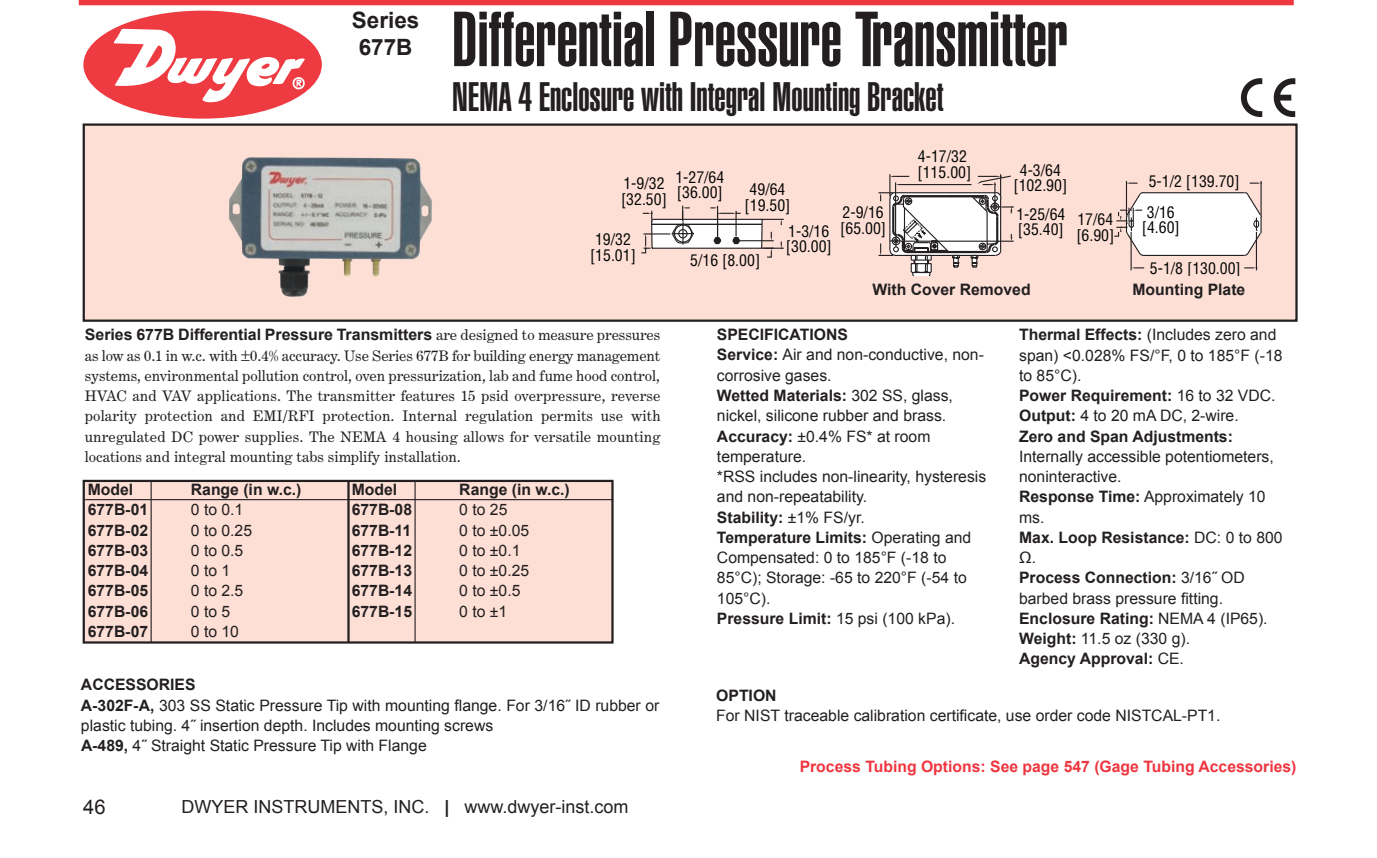
<style>
.page{position:relative;width:1377px;height:858px;background:#fff}
.page>*{position:absolute;margin:0;border:0;box-sizing:border-box;transform-origin:0 0}
.t1{font:900 extra-condensed 76.5px "Helvetica";color:#231f20}
.t2{font:900 extra-condensed 40.5px "Helvetica";color:#231f20}
.t3{font:700 22.5px/27px "Arial";color:#231f20;text-align:center}
.t4{font:20.25px "Arial";color:#231f20}
.t5{font:18px "Arial";color:#231f20}
.t6{font:15.75px/20.2px "Arial";color:#231f20}
.t7{font:15.75px/20.2px "Century Expanded T";color:#231f20;text-align:justify}
.t8{font:700 15.75px/20.2px "Arial";color:#231f20}
.t9{font:condensed 15.75px/15.8px "Helvetica";color:#040503}
.t10{font:700 15.75px "Arial";color:#ee3640}
.t11{font:15.75px "Lucida Grande";color:#231f20}
.s1{font-family:"Century Expanded T";font-weight:400}
.s2{font-weight:700}
.s3{font-family:"Arial"}
</style>
<div class="page">
<div style="left:79px;top:0;width:1215px;height:5px;background:#ee3640"></div>
<div style="left:83px;top:11px;width:239px;height:108px;background:#ee3a41;border-radius:50%"></div>
<svg style="left:113px;top:29px;width:192px;height:74px"></svg>
<div style="left:84px;top:125px;width:1213px;height:196px;background:#fddfd6"></div>
<div style="left:83px;top:123px;width:1215px;height:199px;border:2px solid #231f20"></div>
<img style="left:229px;top:157px;width:203px;height:140px">
<hr style="left:1261px;top:181px;width:1px;height:34px;background:#231f20">
<hr style="left:1126px;top:181px;width:1px;height:34px;background:#231f20">
<svg style="left:1127px;top:182px;width:11px;height:2px"></svg>
<svg style="left:1250px;top:182px;width:12px;height:2px"></svg>
<hr style="left:1256px;top:232px;width:1px;height:38px;background:#231f20">
<hr style="left:1131px;top:232px;width:1px;height:38px;background:#231f20">
<svg style="left:1131px;top:267px;width:13px;height:2px"></svg>
<svg style="left:1244px;top:267px;width:12px;height:2px"></svg>
<svg style="left:1114px;top:191px;width:148px;height:65px;background:#eee9e8"></svg>
<svg style="left:641px;top:174px;width:373px;height:101px"></svg>
<div style="left:84px;top:481px;width:528px;height:161px;background:#fddfd6"></div>
<div style="left:83px;top:480px;width:531px;height:163px;border:2px solid #231f20"></div>
<hr style="left:151px;top:480px;width:1px;height:162px;background:#231f20">
<hr style="left:85px;top:499px;width:528px;height:1px;background:#231f20">
<hr style="left:415px;top:480px;width:1px;height:162px;background:#231f20">
<hr style="left:347px;top:480px;width:3px;height:163px;background:#231f20">
<svg style="left:1274px;top:78px;width:21px;height:39px"></svg>
<svg style="left:1241px;top:78px;width:21px;height:39px"></svg>
<h3 class="t3" style="left:352px;top:7px;width:69px">Series<br>677B</h3>
<h1 class="t1" style="left:452px;top:12px;width:618px">Differential Pressure Transmitter</h1>
<h2 class="t2" style="left:452px;top:82px;width:493px">NEMA 4 Enclosure with Integral Mounting Bracket</h2>
<p class="t9" style="left:621px;top:176px;width:47px">1-9/32 [32.50]</p>
<p class="t9" style="left:675px;top:169px;width:50px">1-27/64 [36.00]</p>
<p class="t9" style="left:745px;top:182px;width:47px;text-align:center">49/64 [19.50]</p>
<p class="t9" style="left:786px;top:223px;width:47px">1-3/16 [30.00]</p>
<p class="t9" style="left:690px;top:252px;width:71px">5/16 [8.00]</p>
<p class="t9" style="left:590px;top:232px;width:47px;text-align:center">19/32 [15.01]</p>
<p class="t9" style="left:840px;top:205px;width:47px">2-9/16 [65.00]</p>
<p class="t9" style="left:918px;top:149px;width:55px">4-17/32 [115.00]</p>
<p class="t9" style="left:1013px;top:162px;width:55px;text-align:center">4-3/64 [102.90]</p>
<p class="t9" style="left:1016px;top:206px;width:50px">1-25/64 [35.40]</p>
<p class="t9" style="left:1149px;top:174px;width:92px">5-1/2 [139.70]</p>
<p class="t9" style="left:1076px;top:212px;width:40px">17/64 [6.90]</p>
<p class="t9" style="left:1142px;top:204px;width:40px;text-align:center">3/16 [4.60]</p>
<p class="t9" style="left:1150px;top:260px;width:92px">5-1/8 [130.00]</p>
<p class="t8" style="left:85px;top:325px;width:577px">Series 677B Differential Pressure Transmitters <span class="s1">are designed to measure pressures</span></p>
<p class="t7" style="left:85px;top:345px;width:577px">as low as 0.1 in w.c. with ±0.4% accuracy. Use Series 677B for building energy management systems, environmental pollution control, oven pressurization, lab and fume hood control, HVAC and VAV applications. The transmitter features 15 psid overpressure, reverse polarity protection and EMI/RFI protection. Internal regulation permits use with unregulated DC power supplies. The NEMA 4 housing allows for versatile mounting locations and integral mounting tabs simplify installation.</p>
<p class="t8" style="left:191px;top:479px;width:112px">Range (in w.c.)</p>
<p class="t6" style="left:191px;top:500px;width:63px">0 to 0.1<br>0 to 0.25<br>0 to 0.5<br>0 to 1<br>0 to 2.5<br>0 to 5<br>0 to 10</p>
<p class="t8" style="left:88px;top:479px;width:62px">Model<br>677B-01<br>677B-02<br>677B-03<br>677B-04<br>677B-05<br>677B-06<br>677B-07</p>
<p class="t8" style="left:352px;top:479px;width:62px">Model<br>677B-08<br>677B-11<br>677B-12<br>677B-13<br>677B-14<br>677B-15</p>
<p class="t8" style="left:459px;top:479px;width:112px">Range (in w.c.)</p>
<p class="t6" style="left:459px;top:500px;width:71px">0 to 25<br>0 to ±0.05<br>0 to ±0.1<br>0 to ±0.25<br>0 to ±0.5<br>0 to ±1</p>
<p class="t6" style="left:81px;top:675px;width:580px"><span class="s2">ACCESSORIES<br>A-302F-A,</span> 303 SS Static Pressure Tip with mounting flange. For 3/16˝ ID rubber or plastic tubing. 4˝ insertion depth. Includes mounting screws<br><span class="s2">A-489,</span> 4˝ Straight Static Pressure Tip with Flange</p>
<p class="t4" style="left:83px;top:796px;width:24px">46</p>
<p class="t5" style="left:182px;top:796px;width:449px">DWYER INSTRUMENTS, INC. <span class="s2">|</span> www.dwyer-inst.com</p>
<p class="t8" style="left:872px;top:279px;width:160px">With Cover Removed</p>
<p class="t8" style="left:1133px;top:279px;width:114px">Mounting Plate</p>
<p class="t6" style="left:717px;top:325px;width:271px"><span class="s2">SPECIFICATIONS<br>Service:</span> Air and non-conductive, non&shy;corrosive gases.<br><span class="s2">Wetted Materials:</span> 302 SS, glass, nickel, silicone rubber and brass.<br><span class="s2">Accuracy:</span> ±0.4% FS* at room temperature.<br>*RSS includes non-linearity, hysteresis and non-repeatability.<br><span class="s2">Stability:</span> ±1% FS/yr.<br><span class="s2">Temperature Limits:</span> Operating and<br>Compensated: 0 to 185°F (-18 to<br>85°C); Storage: -65 to 220°F (-54 to<br>105°C).<br><span class="s2">Pressure Limit:</span> 15 psi (100 kPa).</p>
<p class="t6" style="left:1019px;top:325px;width:265px"><span class="s2">Thermal Effects:</span> (Includes zero and span) &lt;0.028% FS/°F, 0 to 185°F (-18 to 85°C).<br><span class="s2">Power Requirement:</span> 16 to 32 VDC.<br><span class="s2">Output:</span> 4 to 20 mA DC, 2-wire.<br><span class="s2">Zero and Span Adjustments:</span></p>
<p class="t6" style="left:1019px;top:446px;width:265px">Internally accessible potentiometers, noninteractive.<br><span class="s2">Response Time:</span> Approximately 10 ms.<br><span class="s2">Max. Loop Resistance:</span> DC: 0 to 800</p>
<p class="t11" style="left:1019px;top:548px;width:18px">Ω<span class="s3">.</span></p>
<p class="t6" style="left:1019px;top:568px;width:250px"><span class="s2">Process Connection:</span> 3/16˝ OD barbed brass pressure fitting.<br><span class="s2">Enclosure Rating:</span> NEMA 4 (IP65).<br><span class="s2">Weight:</span> 11.5 oz (330 g).<br><span class="s2">Agency Approval:</span> CE.</p>
<p class="t8" style="left:716px;top:685px;width:62px">OPTION</p>
<p class="t6" style="left:716px;top:706px;width:506px">For NIST traceable calibration certificate, use order code NISTCAL-PT1.</p>
<p class="t10" style="left:800px;top:758px;width:498px">Process Tubing Options: See page 547 (Gage Tubing Accessories)</p>
</div>
